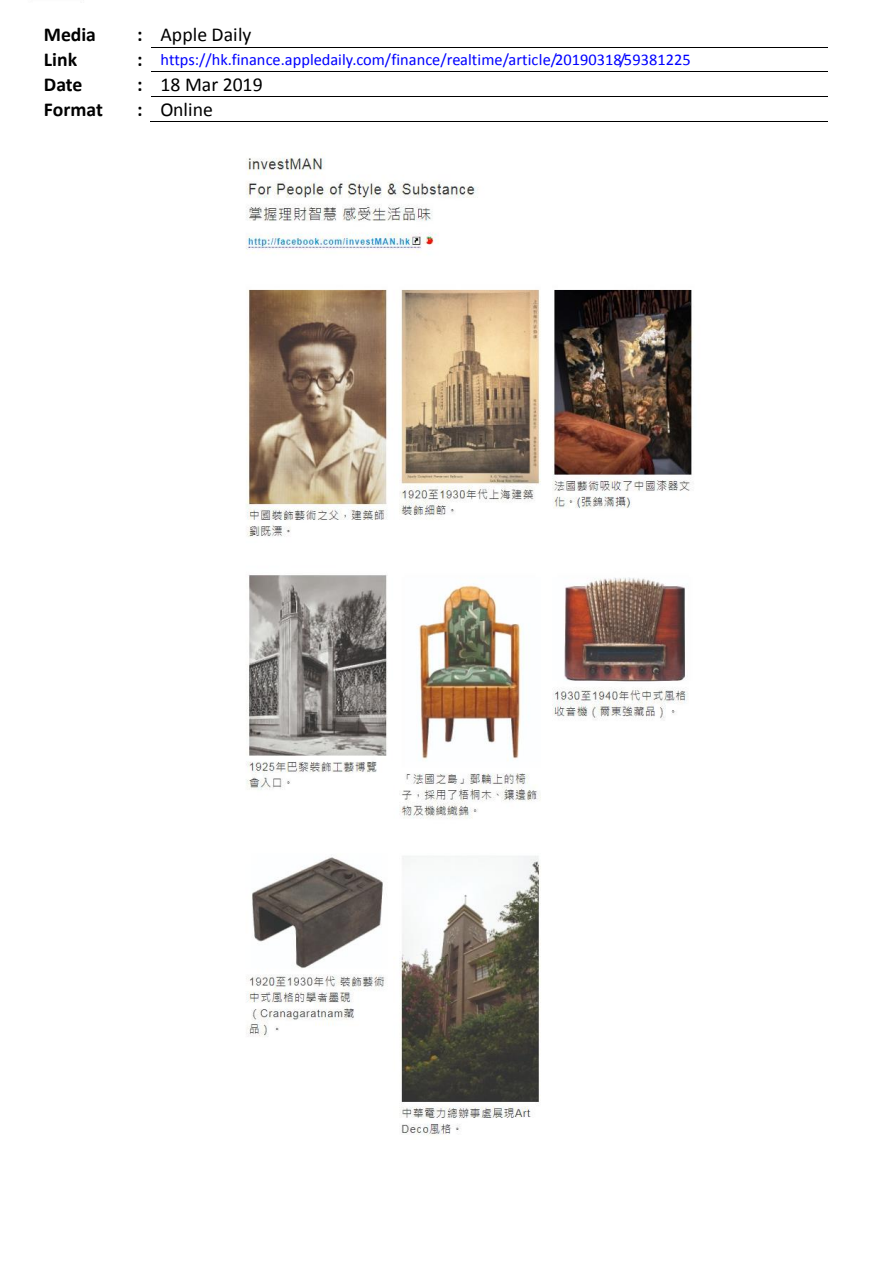
<style>
.page{position:relative;width:893px;height:1263px;background:#fff}
.page>*{position:absolute;margin:0;border:0;box-sizing:border-box;transform-origin:0 0}
.t1{font:19.8px "Calibri";color:#000}
.t2{font:700 19.8px "Calibri";letter-spacing:-.005em;color:#000}
.t3{font:16.35px "Calibri";color:#00f}
.s1{font-weight:700}
.s2{font-weight:700;font-size:19.8px;color:#000}
</style>
<div class="page">
<hr style="left:152px;top:47px;width:676px;height:1px;background:#000">
<hr style="left:152px;top:71px;width:676px;height:1px;background:#000">
<hr style="left:152px;top:97px;width:676px;height:1px;background:#000">
<hr style="left:150px;top:121px;width:678px;height:1px;background:#000">
<img style="left:246px;top:152px;width:447px;height:983px">
<p class="t2" style="left:44px;top:22px;width:54px">Media</p>
<p class="t1" style="left:137px;top:22px;width:116px"><span class="s1">:</span> Apple Daily</p>
<p class="t2" style="left:44px;top:47px;width:35px">Link</p>
<p class="t3" style="left:137px;top:49px;width:555px"><span class="s2">:</span> https://hk.finance.appledaily.com/finance/realtime/article/20190318/59381225</p>
<p class="t2" style="left:44px;top:72px;width:40px">Date</p>
<p class="t1" style="left:137px;top:72px;width:127px"><span class="s1">:</span> 18 Mar 2019</p>
<p class="t2" style="left:44px;top:97px;width:60px">Format</p>
<p class="t1" style="left:137px;top:97px;width:77px"><span class="s1">:</span> Online</p>
</div>
